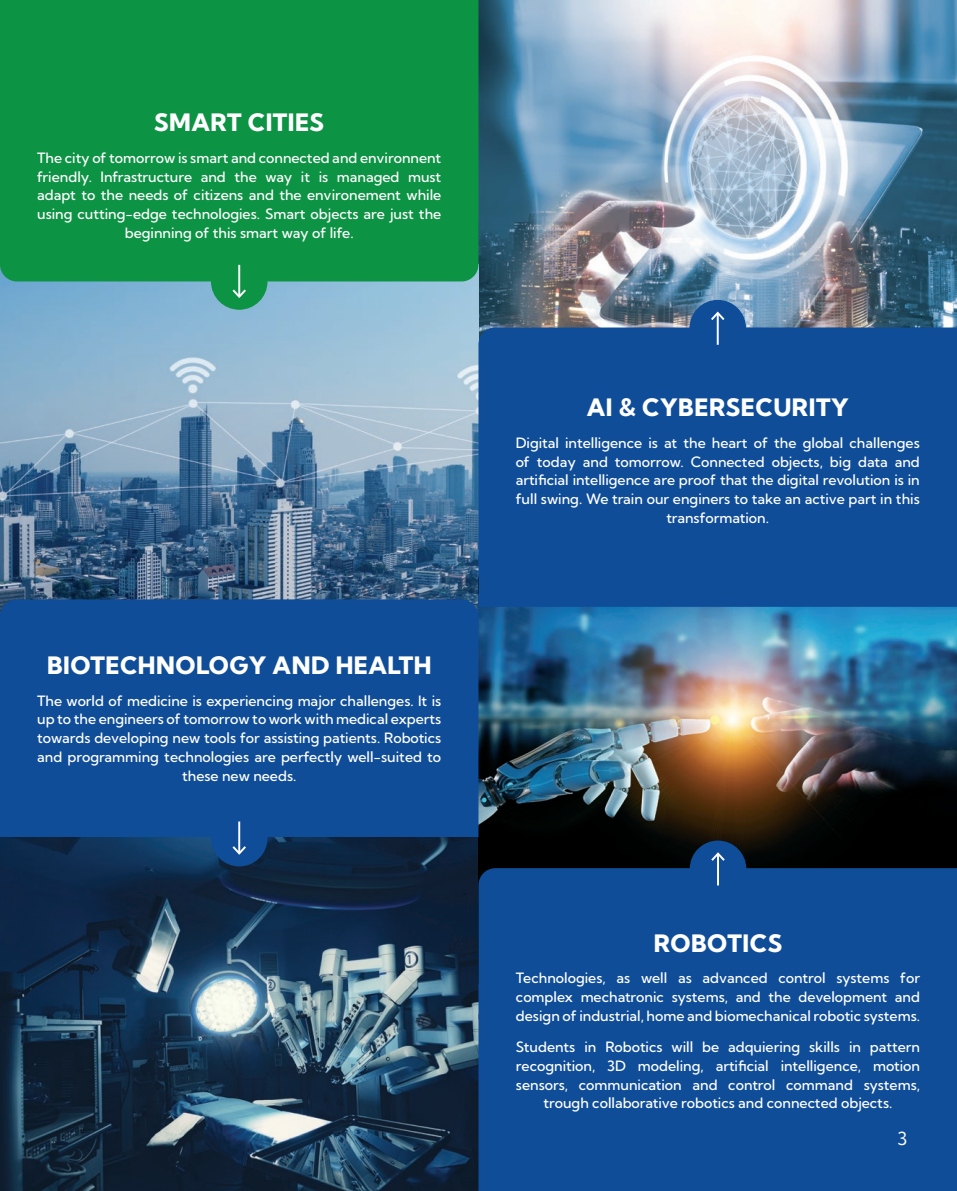
<style>
.page{position:relative;width:957px;height:1191px;background:#fff}
.page>*{position:absolute;margin:0;border:0;box-sizing:border-box;transform-origin:0 0}
.t1{font:800 24px "Kumbh Sans";letter-spacing:.02em;color:#fff}
.t2{font:18px "Kumbh Sans";color:#fff}
.t3{font:500 14.25px/18.8px "Kumbh Sans";color:#fff;text-align:center}
</style>
<div class="page">
<img style="left:478px;top:0;width:479px;height:327px">
<img style="left:0;top:281px;width:478px;height:318px">
<img style="left:0;top:837px;width:478px;height:354px">
<img style="left:478px;top:607px;width:479px;height:261px">
<div style="left:478px;top:868px;width:479px;height:323px;background:#0f4d99"></div>
<div style="left:478px;top:327px;width:479px;height:280px;background:#0f4d99"></div>
<div style="left:689px;top:300px;width:57px;height:56px;background:#0f4d99;border-radius:50%"></div>
<hr style="left:717px;top:313px;width:1px;height:32px;background:#fff">
<svg style="left:711px;top:311px;width:14px;height:11px"></svg>
<div style="left:690px;top:840px;width:56px;height:57px;background:#0f4d99;border-radius:50%"></div>
<hr style="left:717px;top:853px;width:2px;height:32px;background:#fff">
<svg style="left:711px;top:852px;width:14px;height:11px"></svg>
<div style="left:0;top:599px;width:478px;height:238px;background:#0f4d99"></div>
<div style="left:211px;top:810px;width:56px;height:56px;background:#0f4d99;border-radius:50%"></div>
<hr style="left:238px;top:821px;width:2px;height:32px;background:#fff">
<svg style="left:232px;top:844px;width:14px;height:11px"></svg>
<div style="left:0;top:0;width:478px;height:281px;background:#0d9344"></div>
<div style="left:211px;top:253px;width:56px;height:57px;background:#0d9344;border-radius:50%"></div>
<hr style="left:238px;top:265px;width:2px;height:32px;background:#fff">
<svg style="left:232px;top:287px;width:14px;height:11px"></svg>
<h1 class="t1" style="left:154px;top:108px;width:171px">SMART CITIES</h1>
<p class="t3" style="left:37px;top:148px;width:406px">The city of tomorrow is smart and connected and environnent friendly. Infrastructure and the way it is managed must adapt to the needs of citizens and the environement while using cutting-edge technologies. Smart objects are just the beginning of this smart way of life.</p>
<h1 class="t1" style="left:47px;top:650px;width:386px">BIOTECHNOLOGY AND HEALTH</h1>
<p class="t3" style="left:37px;top:691px;width:406px">The world of medicine is experiencing major challenges. It is up to the engineers of tomorrow to work with medical experts towards developing new tools for assisting patients. Robotics and programming technologies are perfectly well-suited to these new needs.</p>
<h1 class="t1" style="left:587px;top:393px;width:263px">AI &amp; CYBERSECURITY</h1>
<p class="t3" style="left:516px;top:433px;width:406px">Digital intelligence is at the heart of the global challenges of today and tomorrow. Connected objects, big data and artificial intelligence are proof that the digital revolution is in full swing. We train our enginers to take an active part in this transformation.</p>
<h1 class="t1" style="left:654px;top:928px;width:130px">ROBOTICS</h1>
<p class="t3" style="left:516px;top:968px;width:406px;text-align:justify">Technologies, as well as advanced control systems for complex mechatronic systems, and the development and design of industrial, home and biomechanical robotic systems.</p>
<p class="t3" style="left:516px;top:1037px;width:406px">Students in Robotics will be adquiering skills in pattern recognition, 3D modeling, artificial intelligence, motion sensors, communication and control command systems, trough collaborative robotics and connected objects.</p>
<p class="t2" style="left:897px;top:1127px;width:11px">3</p>
</div>
